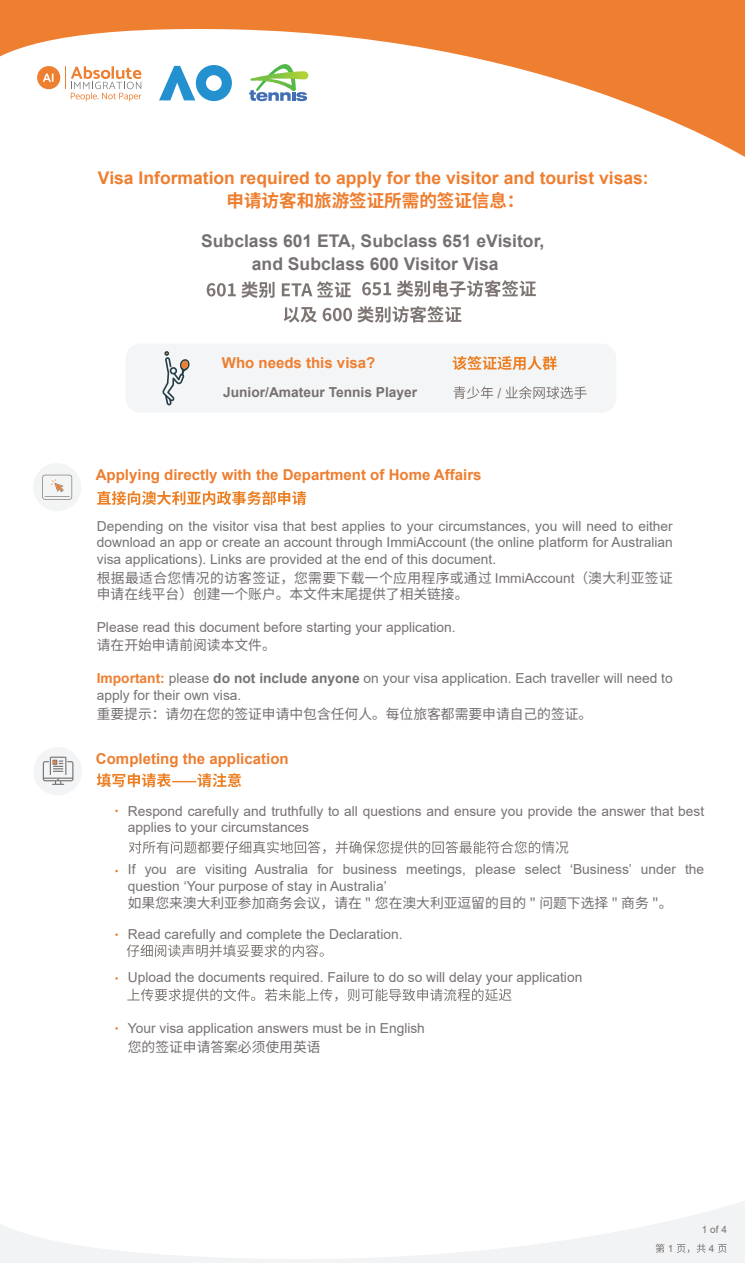
<style>
.page{position:relative;width:745px;height:1263px;background:#fff}
.page>*{position:absolute;margin:0;border:0;box-sizing:border-box;transform-origin:0 0}
.t1{font:700 17.5px/22.5px "Arial";color:#767171;text-align:center}
.t2{font:700 17.5px "Arial";color:#ee7e30}
.t3{font:700 17.5px "Noto Sans SC";color:#ee7e30}
.t4{font:700 15px "Arial";color:#ee7e30}
.t5{font:700 15px "Arial";color:#ed7e31}
.t6{font:13.75px/16.5px "Arial";color:#777272}
.t7{font:13.75px "Noto Sans SC";color:#777272}
.t8{font:13.75px/16.5px "Noto Sans SC";letter-spacing:.03em;color:#777272}
.t9{font:700 13.75px "Arial";color:#767171}
.t10{font:13.75px "Arial";color:#7c7572}
.t11{font:10px "Arial";color:#767171}
.t12{font:10px "Arial";color:#757171}
.s1{font-family:"Arial"}
.s2{font-weight:700;color:#ee7e30}
.s3{font-weight:700}
</style>
<div class="page">
<svg style="left:206px;top:281px;width:144px;height:17px"></svg>
<svg style="left:362px;top:280px;width:173px;height:17px"></svg>
<svg style="left:283px;top:306px;width:178px;height:17px"></svg>
<div style="left:33px;top:463px;width:48px;height:48px;background:#f3f4f4;border-radius:50%"></div>
<svg style="left:42px;top:475px;width:30px;height:25px"></svg>
<svg style="left:97px;top:491px;width:209px;height:14px"></svg>
<div style="left:33px;top:747px;width:49px;height:48px;background:#f3f4f5;border-radius:50%"></div>
<svg style="left:43px;top:756px;width:30px;height:29px"></svg>
<svg style="left:97px;top:773px;width:144px;height:14px"></svg>
<svg style="left:129px;top:841px;width:439px;height:13px"></svg>
<svg style="left:127px;top:944px;width:196px;height:13px"></svg>
<svg style="left:127px;top:988px;width:384px;height:13px"></svg>
<svg style="left:0;top:0;width:744px;height:157px"></svg>
<svg style="left:159px;top:65px;width:73px;height:36px"></svg>
<svg style="left:37px;top:66px;width:104px;height:35px"></svg>
<svg style="left:249px;top:64px;width:59px;height:37px"></svg>
<svg style="left:0;top:1201px;width:744px;height:62px"></svg>
<svg style="left:655px;top:1243px;width:9px;height:9px"></svg>
<svg style="left:676px;top:1243px;width:29px;height:10px"></svg>
<svg style="left:717px;top:1244px;width:9px;height:8px"></svg>
<div style="left:125px;top:343px;width:491px;height:70px;background:#f4f5f6;border-radius:15px"></div>
<svg style="left:162px;top:351px;width:27px;height:54px"></svg>
<svg style="left:453px;top:386px;width:40px;height:13px"></svg>
<svg style="left:505px;top:386px;width:81px;height:13px"></svg>
<svg style="left:452px;top:356px;width:104px;height:14px"></svg>
<p class="t2" style="left:98px;top:165px;width:552px">Visa Information required to apply for the visitor and tourist visas:</p>
<p class="t3" style="left:226px;top:191px;width:299px">申请访客和旅游签证所需的签证信息：</p>
<p class="t1" style="left:201px;top:230px;width:344px">Subclass 601 ETA, Subclass 651 eVisitor, and Subclass 600 Visitor Visa</p>
<p class="t4" style="left:222px;top:352px;width:155px">Who needs this visa?</p>
<p class="t9" style="left:223px;top:382px;width:195px">Junior/Amateur Tennis Player</p>
<p class="t10" style="left:497px;top:383px;width:5px">/</p>
<p class="t4" style="left:96px;top:464px;width:387px">Applying directly with the Department of Home Affairs</p>
<p class="t6" style="left:97px;top:518px;width:577px;text-align:justify">Depending on the visitor visa that best applies to your circumstances, you will need to either download an app or create an account through ImmiAccount (the online platform for Australian visa applications). Links are provided at the end of this document.</p>
<p class="t8" style="left:97px;top:570px;width:577px">根据最适合您情况的访客签证，您需要下载一个应用程序或通过 <span class="s1">ImmiAccount</span>（澳大利亚签证申请在线平台）创建一个账户。本文件末尾提供了相关链接。</p>
<p class="t6" style="left:97px;top:619px;width:360px">Please read this document before starting your application.</p>
<p class="t7" style="left:97px;top:637px;width:180px">请在开始申请前阅读本文件。</p>
<p class="t6" style="left:97px;top:670px;width:577px"><span class="s2">Important:</span> please <span class="s3">do not include anyone</span> on your visa application. Each traveller will need to apply for their own visa.</p>
<p class="t7" style="left:97px;top:706px;width:496px">重要提示：请勿在您的签证申请中包含任何人。每位旅客都需要申请自己的签证。</p>
<p class="t5" style="left:96px;top:748px;width:194px">Completing the application</p>
<p class="t6" style="left:128px;top:802px;width:577px">Respond carefully and truthfully to all questions and ensure you provide the answer that best applies to your circumstances</p>
<p class="t6" style="left:128px;top:861px;width:577px">If you are visiting Australia for business meetings, please select ‘Business’ under the question ‘Your purpose of stay in Australia’</p>
<p class="t7" style="left:128px;top:895px;width:546px">如果您来澳大利亚参加商务会议，请在 " 您在澳大利亚逗留的目的 " 问题下选择 " 商务 "。</p>
<p class="t6" style="left:128px;top:925px;width:276px">Read carefully and complete the Declaration.</p>
<p class="t6" style="left:128px;top:969px;width:455px">Upload the documents required. Failure to do so will delay your application</p>
<p class="t6" style="left:128px;top:1020px;width:298px">Your visa application answers must be in English</p>
<p class="t7" style="left:128px;top:1039px;width:194px">您的签证申请答案必须使用英语</p>
<p class="t11" style="left:701px;top:1222px;width:27px">1 of 4</p>
<p class="t12" style="left:667px;top:1241px;width:7px">1</p>
<p class="t12" style="left:708px;top:1241px;width:7px">4</p>
</div>
